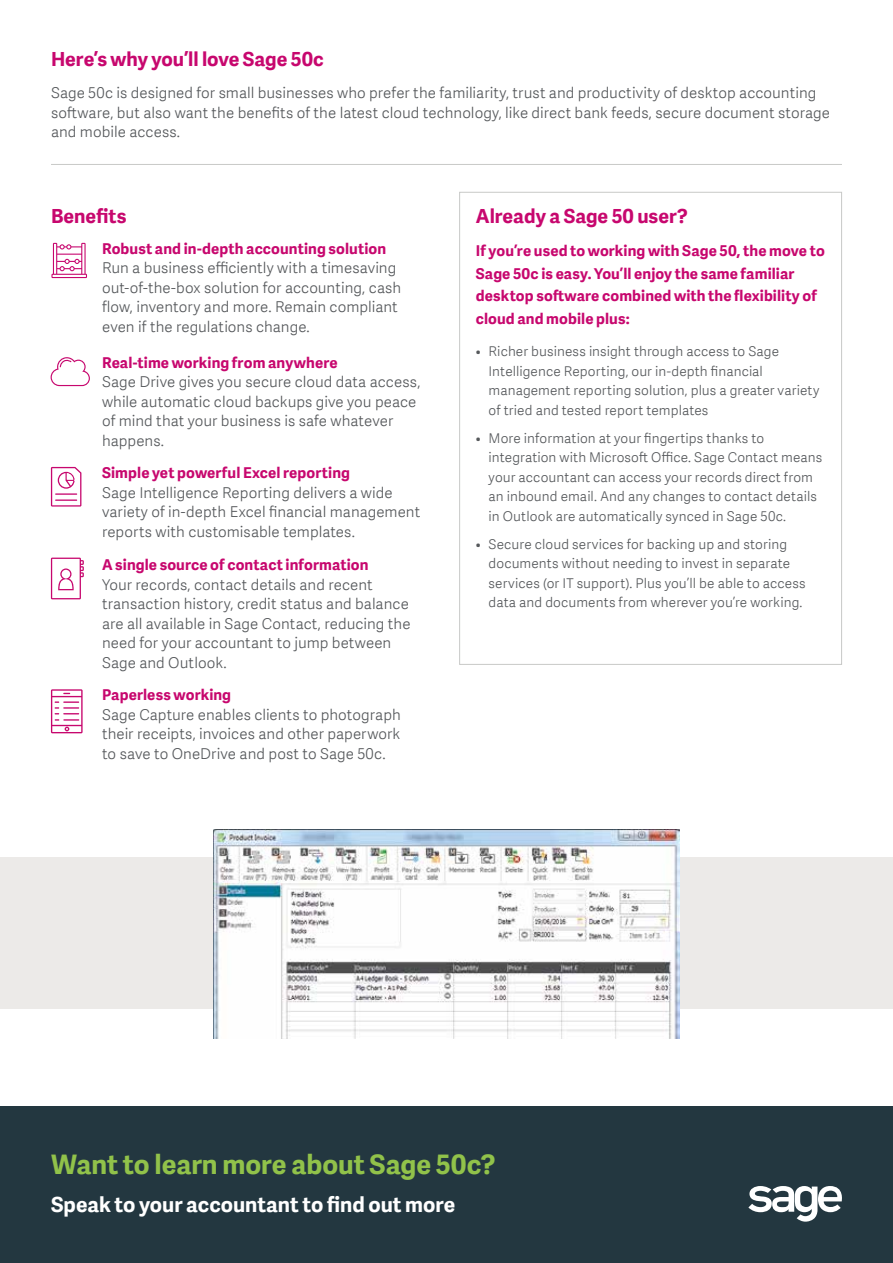
<style>
.page{position:relative;width:893px;height:1263px;background:#fff}
.page>*{position:absolute;margin:0;border:0;box-sizing:border-box;transform-origin:0 0}
.t1{font:700 27px "Adelle Sans SAGE";color:#91c24a}
.t2{font:700 21px "Adelle Sans SAGE";color:#fff}
.t3{font:700 19.5px "Adelle Sans SAGE";color:#c7076e}
.t4{font:15px/19.5px "Adelle Sans SAGE Lt";letter-spacing:.005em;color:#55585b}
.t5{font:700 15px/22.5px "Adelle Sans SAGE";letter-spacing:.01em;color:#c7076e}
.t6{font:13.5px/19.5px "Adelle Sans SAGE Lt";letter-spacing:.01em;color:#55585b}
</style>
<div class="page">
<hr style="left:51px;top:164px;width:791px;height:1px;background:#c8c9c7">
<div style="left:0;top:857px;width:893px;height:151px;background:#eceae8"></div>
<img style="left:214px;top:830px;width:465px;height:208px">
<div style="left:0;top:1107px;width:893px;height:156px;background:#233740"></div>
<svg style="left:51px;top:357px;width:39px;height:29px"></svg>
<svg style="left:51px;top:689px;width:32px;height:44px"></svg>
<svg style="left:51px;top:243px;width:36px;height:35px"></svg>
<svg style="left:51px;top:467px;width:30px;height:40px"></svg>
<hr style="left:55px;top:493px;width:22px;height:2px;background:#c7076e">
<hr style="left:55px;top:499px;width:22px;height:2px;background:#c7076e">
<svg style="left:51px;top:558px;width:33px;height:41px"></svg>
<svg style="left:748px;top:1186px;width:94px;height:36px"></svg>
<h3 class="t3" style="left:51px;top:50px;width:274px">Here’s why you’ll love Sage 50c</h3>
<p class="t4" style="left:51px;top:82px;width:780px">Sage 50c is designed for small businesses who prefer the familiarity, trust and productivity of desktop accounting software, but also want the benefits of the latest cloud technology, like direct bank feeds, secure document storage and mobile access.</p>
<h3 class="t3" style="left:51px;top:201px;width:77px">Benefits</h3>
<p class="t5" style="left:102px;top:237px;width:286px">Robust and in-depth accounting solution</p>
<p class="t4" style="left:102px;top:258px;width:301px">Run a business efficiently with a timesaving out-of-the-box solution for accounting, cash flow, inventory and more. Remain compliant even if the regulations change.</p>
<p class="t5" style="left:102px;top:351px;width:237px">Real-time working from anywhere</p>
<p class="t4" style="left:102px;top:372px;width:320px">Sage Drive gives you secure cloud data access, while automatic cloud backups give you peace of mind that your business is safe whatever happens.</p>
<p class="t5" style="left:102px;top:461px;width:249px">Simple yet powerful Excel reporting</p>
<p class="t4" style="left:102px;top:482px;width:320px">Sage Intelligence Reporting delivers a wide variety of in-depth Excel financial management reports with customisable templates.</p>
<p class="t5" style="left:102px;top:555px;width:268px">A single source of contact information</p>
<p class="t4" style="left:102px;top:574px;width:310px">Your records, contact details and recent transaction history, credit status and balance are all available in Sage Contact, reducing the need for your accountant to jump between Sage and Outlook.</p>
<p class="t5" style="left:102px;top:685px;width:131px">Paperless working</p>
<p class="t4" style="left:102px;top:704px;width:300px;text-align:justify">Sage Capture enables clients to photograph their receipts, invoices and other paperwork to save to OneDrive and post to Sage 50c.</p>
<h3 class="t3" style="left:476px;top:207px;width:214px">Already a Sage 50 user?</h3>
<p class="t5" style="left:476px;top:241px;width:350px">If you’re used to working with Sage 50, the move to Sage 50c is easy. You’ll enjoy the same familiar desktop software combined with the flexibility of cloud and mobile plus:</p>
<p class="t6" style="left:489px;top:341px;width:332px;text-indent:-13px">• Richer business insight through access to Sage Intelligence Reporting, our in-depth financial management reporting solution, plus a greater variety of tried and tested report templates</p>
<p class="t6" style="left:489px;top:428px;width:335px;text-indent:-13px">• More information at your fingertips thanks to integration with Microsoft Office. Sage Contact means your accountant can access your records direct from an inbound email. And any changes to contact details in Outlook are automatically synced in Sage 50c.</p>
<p class="t6" style="left:489px;top:534px;width:319px;text-indent:-13px">• Secure cloud services for backing up and storing documents without needing to invest in separate services (or IT support). Plus you’ll be able to access data and documents from wherever you’re working.</p>
<h1 class="t1" style="left:51px;top:1144px;width:446px">Want to learn more about Sage 50c?</h1>
<h2 class="t2" style="left:51px;top:1189px;width:406px">Speak to your accountant to find out more</h2>
</div>
